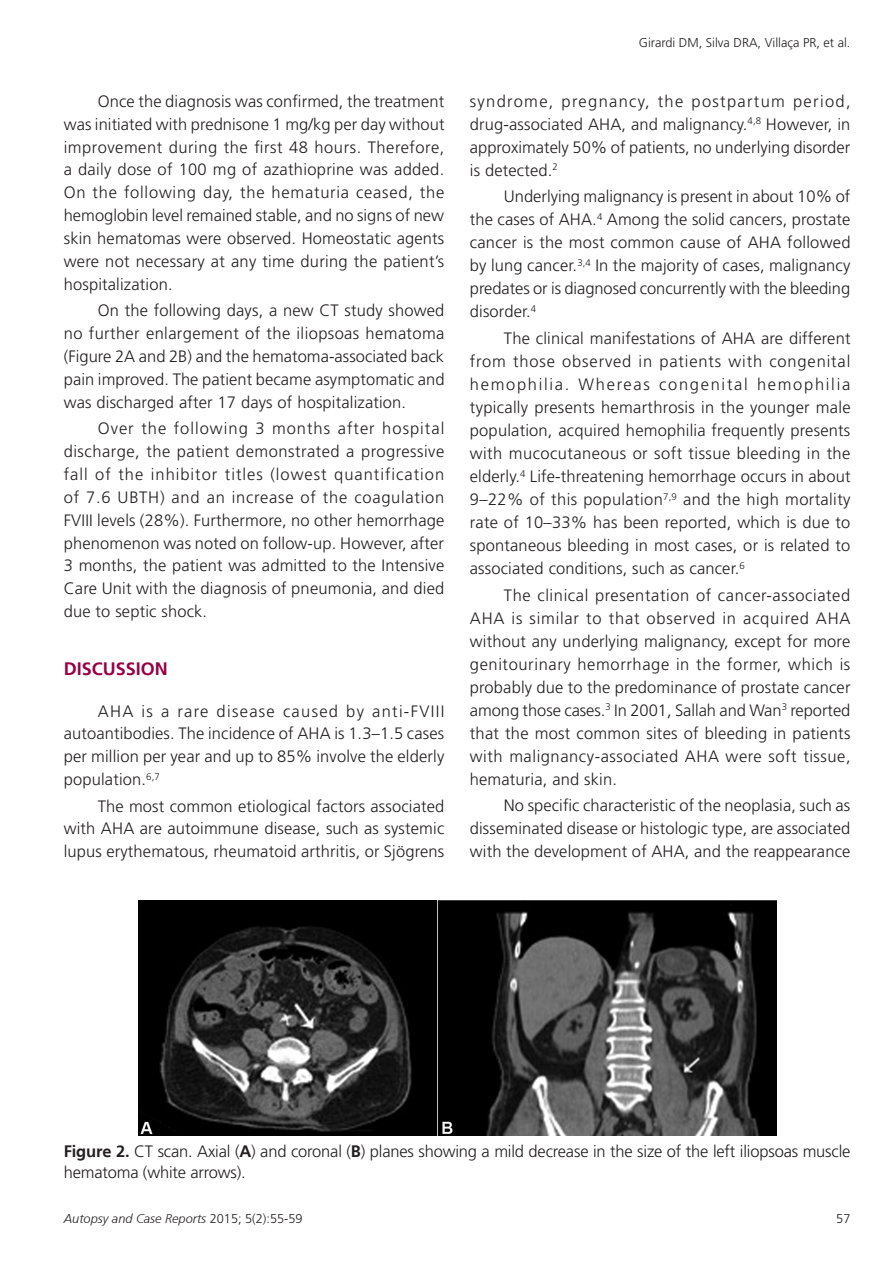
<style>
.page{position:relative;width:893px;height:1263px;background:#fff}
.page>*{position:absolute;margin:0;border:0;box-sizing:border-box;transform-origin:0 0}
.Heading1{font:700 18px "Frutiger";color:#970044}
.Paragraph{font:300 16.5px/23.1px "Frutiger";letter-spacing:.01em;color:#231f20;text-align:justify}
.FigureCaption{font:300 16.5px/21px "Frutiger";letter-spacing:-.01em;color:#231f20}
.RunningHeader{font:italic 300 12.75px "Frutiger";color:#231f20}
.RunningAuthorsAlt{font:300 12.75px "Frutiger";color:#231f20}
.Numbering{font:300 12.75px "Frutiger";color:#231f20}
.s1{font-weight:700}
.s2{font-style:normal}
</style>
<div class="page">
<img style="left:138px;top:900px;width:638px;height:236px">
<p class="Paragraph" style="left:64px;top:90px;width:382px;text-indent:34px">Once the diagnosis was confirmed, the treatment was initiated with prednisone 1 mg/kg per day without improvement during the first 48 hours. Therefore, a daily dose of 100 mg of azathioprine was added.<br>On the following day, the hematuria ceased, the hemoglobin level remained stable, and no signs of new skin hematomas were observed. Homeostatic agents were not necessary at any time during the patient’s hospitalization.</p>
<p class="Paragraph" style="left:64px;top:299px;width:382px;text-indent:34px">On the following days, a new CT study showed no further enlargement of the iliopsoas hematoma (Figure 2A and 2B) and the hematoma-associated back pain improved. The patient became asymptomatic and was discharged after 17 days of hospitalization.</p>
<p class="Paragraph" style="left:64px;top:417px;width:382px;text-indent:34px">Over the following 3 months after hospital discharge, the patient demonstrated a progressive fall of the inhibitor titles (lowest quantification of 7.6 UBTH) and an increase of the coagulation FVIII levels (28%). Furthermore, no other hemorrhage phenomenon was noted on follow-up. However, after 3 months, the patient was admitted to the Intensive Care Unit with the diagnosis of pneumonia, and died due to septic shock.</p>
<p class="Heading1" style="left:64px;top:658px;width:106px">DISCUSSION</p>
<p class="Paragraph" style="left:64px;top:700px;width:382px;text-indent:34px">AHA is a rare disease caused by anti-FVIII autoantibodies. The incidence of AHA is 1.3–1.5 cases per million per year and up to 85% involve the elderly population.<sup>6,7</sup></p>
<p class="Paragraph" style="left:64px;top:794px;width:382px;text-indent:34px">The most common etiological factors associated with AHA are autoimmune disease, such as systemic lupus erythematous, rheumatoid arthritis, or Sjögrens</p>
<p class="RunningAuthorsAlt" style="left:639px;top:36px;width:213px">Girardi DM, Silva DRA, Villaça PR, et al.</p>
<p class="Paragraph" style="left:470px;top:90px;width:382px">syndrome, pregnancy, the postpartum period, drug‑associated AHA, and malignancy.<sup>4,8</sup> However, in approximately 50% of patients, no underlying disorder is detected.<sup>2</sup></p>
<p class="Paragraph" style="left:470px;top:185px;width:382px;text-indent:34px">Underlying malignancy is present in about 10% of the cases of AHA.<sup>4</sup> Among the solid cancers, prostate cancer is the most common cause of AHA followed by lung cancer.<sup>3,4</sup> In the majority of cases, malignancy predates or is diagnosed concurrently with the bleeding disorder.<sup>4</sup></p>
<p class="Paragraph" style="left:470px;top:327px;width:382px;text-indent:34px">The clinical manifestations of AHA are different from those observed in patients with congenital hemophilia. Whereas congenital hemophilia typically presents hemarthrosis in the younger male population, acquired hemophilia frequently presents with mucocutaneous or soft tissue bleeding in the elderly.<sup>4</sup> Life-threatening hemorrhage occurs in about 9–22% of this population<sup>7,9</sup> and the high mortality rate of 10–33% has been reported, which is due to spontaneous bleeding in most cases, or is related to associated conditions, such as cancer.<sup>6</sup></p>
<p class="Paragraph" style="left:470px;top:584px;width:382px;text-indent:34px">The clinical presentation of cancer-associated AHA is similar to that observed in acquired AHA without any underlying malignancy, except for more genitourinary hemorrhage in the former, which is probably due to the predominance of prostate cancer among those cases.<sup>3</sup> In 2001, Sallah and Wan<sup>3</sup> reported that the most common sites of bleeding in patients with malignancy‑associated AHA were soft tissue, hematuria, and skin.</p>
<p class="Paragraph" style="left:470px;top:794px;width:382px;text-indent:34px">No specific characteristic of the neoplasia, such as disseminated disease or histologic type, are associated with the development of AHA, and the reappearance</p>
<p class="FigureCaption" style="left:64px;top:1141px;width:788px"><span class="s1">Figure 2.</span> CT scan. Axial (<span class="s1">A</span>) and coronal (<span class="s1">B</span>) planes showing a mild decrease in the size of the left iliopsoas muscle hematoma (white arrows).</p>
<p class="RunningHeader" style="left:64px;top:1212px;width:240px">Autopsy and Case Reports <span class="s2">2015; 5(2):55-59</span></p>
<p class="Numbering" style="left:836px;top:1211px;width:16px">57</p>
</div>
